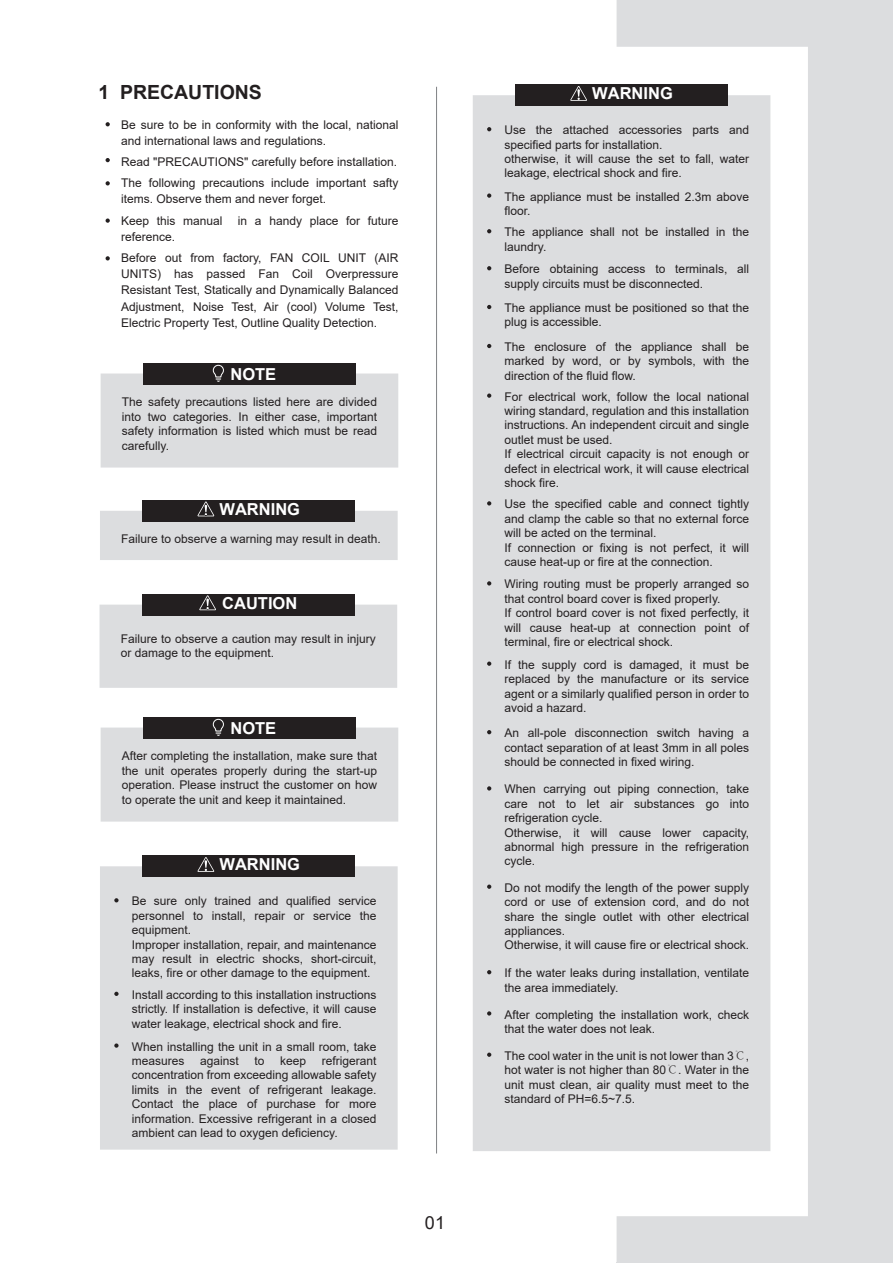
<style>
.page{position:relative;width:893px;height:1263px;background:#fff}
.page>*{position:absolute;margin:0;border:0;box-sizing:border-box;transform-origin:0 0}
.t1{font:700 19.5px "Arial";color:#231f20}
.t2{font:18px "Arial";color:#231f20}
.t3{font:700 16.5px "Arial";color:#fff}
.t4{font:12px/14.4px "Arial";color:#231f20}
.s1{font-family:"Adobe Song Std";font-weight:300}
</style>
<div class="page">
<svg style="left:617px;top:0;width:276px;height:1262px;fill:#dcdddf"></svg>
<hr style="left:436px;top:87px;width:1px;height:1066px;background:#808285">
<hr style="left:616px;top:1262px;width:277px;height:1px;background:#dcdddf">
<svg style="left:106px;top:122px;width:4px;height:4px"></svg>
<svg style="left:106px;top:158px;width:4px;height:4px"></svg>
<svg style="left:106px;top:181px;width:4px;height:4px"></svg>
<svg style="left:106px;top:218px;width:4px;height:5px"></svg>
<svg style="left:106px;top:256px;width:4px;height:4px"></svg>
<div style="left:143px;top:363px;width:213px;height:21px;background:#231f20"></div>
<svg style="left:101px;top:364px;width:297px;height:104px"></svg>
<div style="left:143px;top:717px;width:213px;height:21px;background:#231f20"></div>
<svg style="left:101px;top:718px;width:297px;height:104px"></svg>
<div style="left:143px;top:500px;width:212px;height:21px;background:#231f20"></div>
<svg style="left:100px;top:501px;width:298px;height:59px"></svg>
<div style="left:100px;top:866px;width:298px;height:283px;background:#dcdddf"></div>
<div style="left:143px;top:856px;width:212px;height:21px;background:#231f20"></div>
<svg style="left:198px;top:857px;width:16px;height:15px"></svg>
<div style="left:142px;top:594px;width:213px;height:21px;background:#231f20"></div>
<svg style="left:100px;top:595px;width:297px;height:93px"></svg>
<svg style="left:114px;top:898px;width:5px;height:4px"></svg>
<svg style="left:114px;top:992px;width:5px;height:4px"></svg>
<svg style="left:114px;top:1043px;width:5px;height:5px"></svg>
<div style="left:473px;top:95px;width:297px;height:1056px;background:#dcdddf"></div>
<div style="left:515px;top:85px;width:213px;height:21px;background:#231f20"></div>
<svg style="left:570px;top:86px;width:17px;height:15px"></svg>
<svg style="left:487px;top:127px;width:4px;height:4px"></svg>
<svg style="left:487px;top:193px;width:4px;height:5px"></svg>
<svg style="left:487px;top:229px;width:4px;height:4px"></svg>
<svg style="left:487px;top:266px;width:4px;height:4px"></svg>
<svg style="left:487px;top:305px;width:4px;height:4px"></svg>
<svg style="left:487px;top:344px;width:4px;height:4px"></svg>
<svg style="left:487px;top:393px;width:4px;height:5px"></svg>
<svg style="left:487px;top:501px;width:4px;height:4px"></svg>
<svg style="left:487px;top:581px;width:4px;height:4px"></svg>
<svg style="left:487px;top:661px;width:4px;height:5px"></svg>
<svg style="left:487px;top:730px;width:4px;height:4px"></svg>
<svg style="left:487px;top:786px;width:4px;height:4px"></svg>
<svg style="left:487px;top:884px;width:4px;height:5px"></svg>
<svg style="left:487px;top:970px;width:4px;height:4px"></svg>
<svg style="left:487px;top:1011px;width:4px;height:4px"></svg>
<svg style="left:487px;top:1052px;width:4px;height:5px"></svg>
<h1 class="t1" style="left:98px;top:79px;width:165px">1 PRECAUTIONS</h1>
<p class="t4" style="left:121px;top:116px;width:279px;line-height:16.2px">Be sure to be in conformity with the local, national and international laws and regulations.</p>
<p class="t4" style="left:121px;top:151px;width:279px;line-height:21.3px">Read "PRECAUTIONS" carefully before installation.<br>The following precautions include important safty</p>
<p class="t4" style="left:121px;top:188px;width:206px;line-height:21.3px">items. Observe them and never forget.<br>Keep this manual</p>
<p class="t4" style="left:238px;top:213px;width:162px">in a handy place for future</p>
<p class="t4" style="left:121px;top:226px;width:279px;line-height:21.3px">reference.<br>Before out from factory, FAN COIL UNIT (AIR</p>
<p class="t4" style="left:121px;top:266px;width:279px;line-height:16.2px;text-align:justify">UNITS) has passed Fan Coil Overpressure Resistant Test, Statically and Dynamically Balanced Adjustment, Noise Test, Air (cool) Volume Test, Electric Property Test, Outline Quality Detection.</p>
<h3 class="t3" style="left:230px;top:363px;width:47px">NOTE</h3>
<p class="t4" style="left:122px;top:395px;width:257px;text-align:justify">The safety precautions listed here are divided into two categories. In either case, important safety information is listed which must be read carefully.</p>
<h3 class="t3" style="left:219px;top:497px;width:82px">WARNING</h3>
<p class="t4" style="left:121px;top:532px;width:261px">Failure to observe a warning may result in death.</p>
<h3 class="t3" style="left:222px;top:591px;width:77px">CAUTION</h3>
<p class="t4" style="left:121px;top:631px;width:257px">Failure to observe a caution may result in injury or damage to the equipment.</p>
<h3 class="t3" style="left:230px;top:717px;width:47px">NOTE</h3>
<p class="t4" style="left:122px;top:749px;width:257px;text-align:justify">After completing the installation, make sure that the unit operates properly during the start-up operation. Please instruct the customer on how to operate the unit and keep it maintained.</p>
<h3 class="t3" style="left:219px;top:853px;width:82px">WARNING</h3>
<p class="t4" style="left:132px;top:894px;width:246px">Be sure only trained and qualified service personnel to install, repair or service the equipment.<br>Improper installation, repair, and maintenance may result in electric shocks, short-circuit, leaks, fire or other damage to the equipment.</p>
<p class="t4" style="left:132px;top:987px;width:246px;text-align:justify">Install according to this installation instructions strictly. If installation is defective, it will cause water leakage, electrical shock and fire.</p>
<p class="t4" style="left:132px;top:1039px;width:246px">When installing the unit in a small room, take measures</p>
<p class="t4" style="left:132px;top:1053px;width:246px;text-align:justify;text-indent:190px">refrigerant concentration from exceeding allowable safety limits in the event of refrigerant leakage.<br>Contact the place of purchase for more information. Excessive refrigerant in a closed ambient can lead to oxygen deficiency.</p>
<p class="t4" style="left:200px;top:1053px;width:40px">against</p>
<p class="t4" style="left:254px;top:1053px;width:12px">to</p>
<p class="t4" style="left:280px;top:1053px;width:28px">keep</p>
<h2 class="t2" style="left:425px;top:1210px;width:22px">01</h2>
<h3 class="t3" style="left:592px;top:82px;width:82px">WARNING</h3>
<p class="t4" style="left:504px;top:123px;width:246px">Use the attached accessories parts and specified parts for installation.<br>otherwise, it will cause the set to fall, water leakage, electrical shock and fire.</p>
<p class="t4" style="left:504px;top:189px;width:246px">The appliance must be installed 2.3m above floor.</p>
<p class="t4" style="left:504px;top:225px;width:246px">The appliance shall not be installed in the laundry.</p>
<p class="t4" style="left:504px;top:262px;width:246px">Before obtaining access to terminals, all supply circuits must be disconnected.</p>
<p class="t4" style="left:504px;top:301px;width:246px">The appliance must be positioned so that the plug is accessible.</p>
<p class="t4" style="left:504px;top:340px;width:246px;text-align:justify">The enclosure of the appliance shall be marked by word, or by symbols, with the direction of the fluid flow.</p>
<p class="t4" style="left:504px;top:389px;width:246px">For electrical work, follow the local national wiring standard, regulation and this installation instructions. An independent circuit and single outlet must be used.<br>If electrical circuit capacity is not enough or defect in electrical work, it will cause electrical shock fire.</p>
<p class="t4" style="left:504px;top:497px;width:246px">Use the specified cable and connect tightly and clamp the cable so that no external force will be acted on the terminal.<br>If connection or fixing is not perfect, it will cause heat-up or fire at the connection.</p>
<p class="t4" style="left:504px;top:577px;width:246px">Wiring routing must be properly arranged so that control board cover is fixed properly.<br>If control board cover is not fixed perfectly, it will cause heat-up at connection point of terminal, fire or electrical shock.</p>
<p class="t4" style="left:504px;top:657px;width:246px;text-align:justify">If the supply cord is damaged, it must be replaced by the manufacture or its service agent or a similarly qualified person in order to avoid a hazard.</p>
<p class="t4" style="left:504px;top:726px;width:246px;text-align:justify">An all-pole disconnection switch having a contact separation of at least 3mm in all poles should be connected in fixed wiring.</p>
<p class="t4" style="left:504px;top:782px;width:246px">When carrying out piping connection, take care not to let air substances go into refrigeration cycle.<br>Otherwise, it will cause lower capacity, abnormal high pressure in the refrigeration cycle.</p>
<p class="t4" style="left:504px;top:880px;width:246px">Do not modify the length of the power supply cord or use of extension cord, and do not share the single outlet with other electrical appliances.<br>Otherwise, it will cause fire or electrical shock.</p>
<p class="t4" style="left:504px;top:966px;width:246px">If the water leaks during installation, ventilate the area immediately.</p>
<p class="t4" style="left:504px;top:1007px;width:246px">After completing the installation work, check that the water does not leak.</p>
<p class="t4" style="left:504px;top:1048px;width:246px;text-align:justify">The cool water in the unit is not lower than 3<span class="s1">℃</span>, hot water is not higher than 80<span class="s1">℃</span>. Water in the unit must clean, air quality must meet to the standard of PH=6.5~7.5.</p>
</div>
